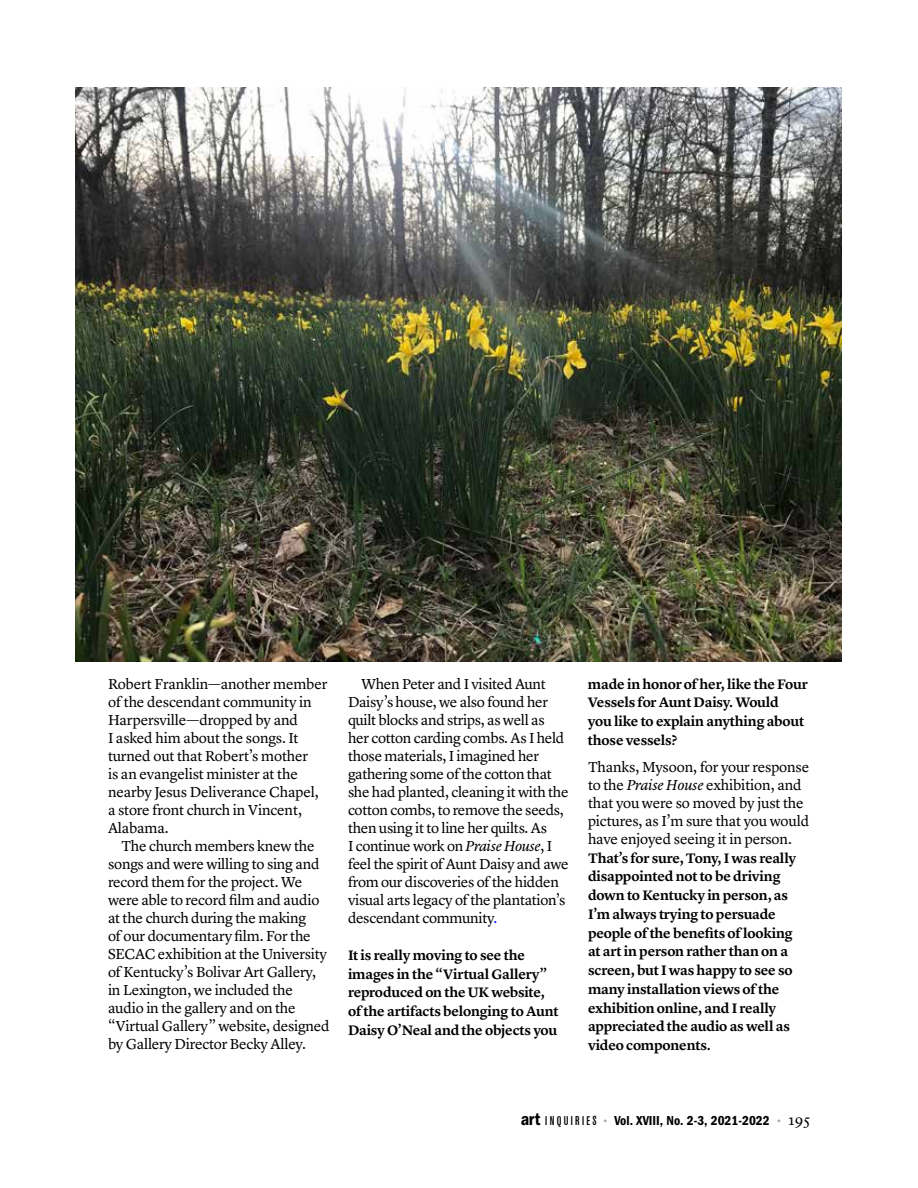
<style>
.page{position:relative;width:918px;height:1188px;background:#fff}
.page>*{position:absolute;margin:0;border:0;box-sizing:border-box;transform-origin:0 0}
.t1{font:15px/18px "Lyon Text";letter-spacing:-.015em;color:#000}
.t2{font:600 14.25px/18.8px "Lyon Text";letter-spacing:-.01em;color:#000}
.t3{font:13.5px "ITC Franklin Gothic Std Dm Cd";color:#000}
.s1{font-style:italic}
.s2{color:#00f}
.s3{font-size:18px}
.s4{font-family:"Akzidenz Grot Con BQ";font-weight:500;font-size:12.6px}
.s5{font-family:"Lyon Text";font-size:15px;color:#a7a9ac}
.s6{font-family:"Lyon Text";font-size:15px}
</style>
<div class="page">
<img style="left:75px;top:87px;width:766px;height:575px">
<p class="t1" style="left:108px;top:674px;width:221px">Robert Franklin—another member of the descendant community in<br>Harpersville—dropped by and<br>I asked him about the songs. It turned out that Robert’s mother<br>is an evangelist minister at the nearby Jesus Deliverance Chapel, a store front church in Vincent,<br>Alabama.</p>
<p class="t1" style="left:108px;top:836px;width:223px;text-indent:14px">The church members knew the songs and were willing to sing and record them for the project. We were able to record film and audio at the church during the making<br>of our documentary film. For the<br>SECAC exhibition at the University of Kentucky’s Bolivar Art Gallery, in Lexington, we included the audio in the gallery and on the “Virtual Gallery” website, designed by Gallery Director Becky Alley.</p>
<p class="t1" style="left:348px;top:674px;width:222px;text-indent:14px">When Peter and I visited Aunt Daisy’s house, we also found her quilt blocks and strips, as well as her cotton carding combs. As I held those materials, I imagined her gathering some of the cotton that she had planted, cleaning it with the cotton combs, to remove the seeds, then using it to line her quilts. As<br>I continue work on <span class="s1">Praise House</span>, I feel the spirit of Aunt Daisy and awe from our discoveries of the hidden visual arts legacy of the plantation’s descendant community<span class="s2">.</span></p>
<p class="t2" style="left:348px;top:945px;width:212px">It is really moving to see the images in the “Virtual Gallery” reproduced on the UK website, of the artifacts belonging to Aunt<br>Daisy O’Neal and the objects you</p>
<p class="t2" style="left:588px;top:673px;width:221px">made in honor of her, like the Four<br>Vessels for Aunt Daisy. Would<br>you like to explain anything about those vessels?</p>
<p class="t1" style="left:588px;top:757px;width:223px">Thanks, Mysoon, for your response to the <span class="s1">Praise House</span> exhibition, and that you were so moved by just the pictures, as I’m sure that you would have enjoyed seeing it in person.</p>
<p class="t2" style="left:588px;top:847px;width:210px">That’s for sure, Tony, I was really disappointed not to be driving down to Kentucky in person, as<br>I’m always trying to persuade people of the benefits of looking at art in person rather than on a screen, but I was happy to see so many installation views of the exhibition online, and I really appreciated the audio as well as video components.</p>
<p class="t3" style="left:521px;top:1113px;width:291px"><span class="s3">art</span> <span class="s4">I N Q U I R I E S</span> <span class="s5">•</span> Vol. XVIII, No. 2-3, 2021-2022 <span class="s5">•</span> <span class="s6">195</span></p>
</div>
